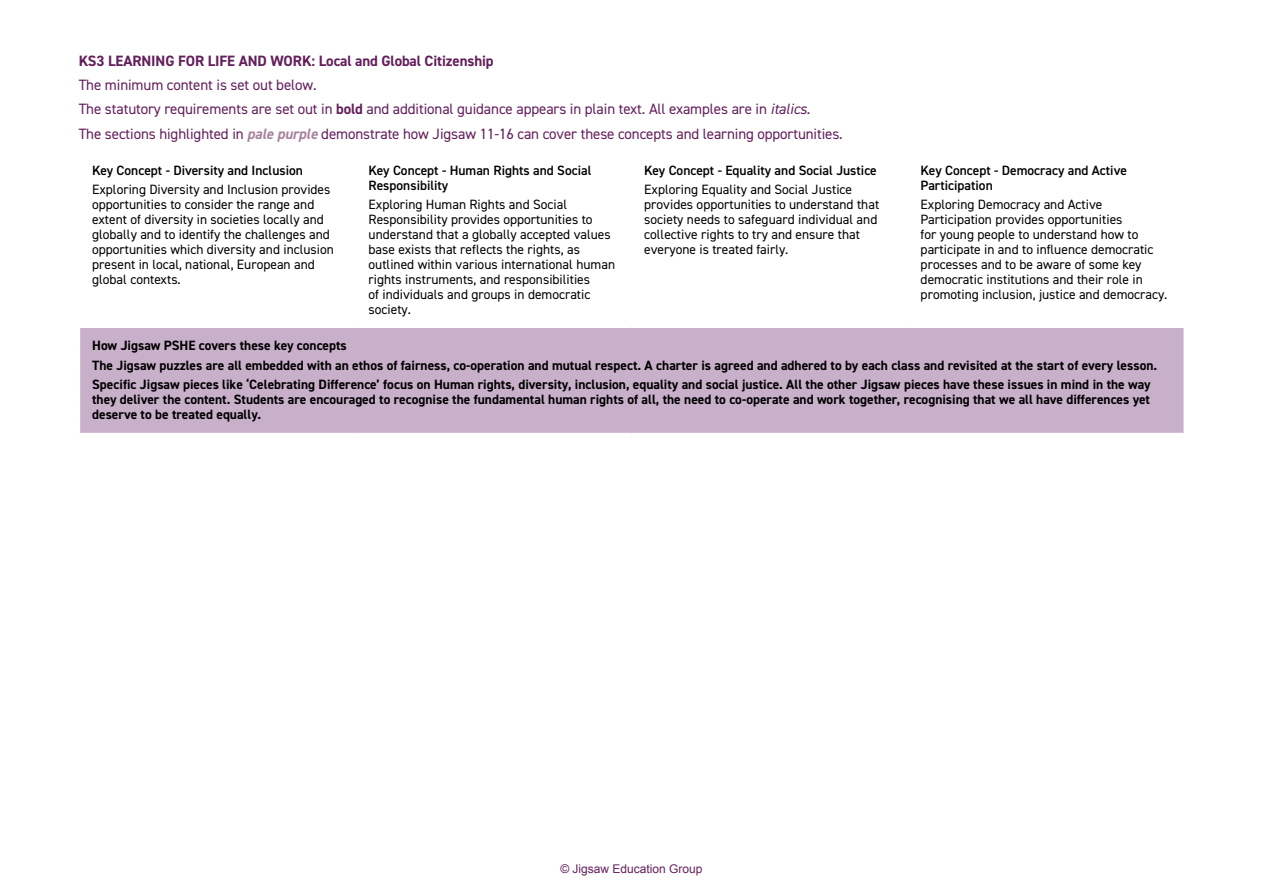
<style>
.page{position:relative;width:1263px;height:893px;background:#fff}
.page>*{position:absolute;margin:0;border:0;box-sizing:border-box;transform-origin:0 0}
.t1{font:15px/24.3px "DIN2014";letter-spacing:-.005em;color:#631f5b}
.t2{font:700 15px "DIN2014";letter-spacing:-.005em;color:#631f5b}
.t3{font:13.5px/15px "DIN2014";color:#000}
.t4{font:700 13.5px/19.2px "DIN2014";color:#000}
.t5{font:600 13.5px/15px "DIN2014";color:#000}
.t6{font:12px "Arial";color:#631f5b}
.s1{font-weight:700}
.s2{font-style:italic}
.s3{font-weight:700;font-style:italic;color:#a883a1}
</style>
<div class="page">
<div style="left:79px;top:327px;width:1105px;height:107px;background:#c9b0ca"></div>
<hr style="left:79px;top:328px;width:1px;height:105px;background:#fff">
<hr style="left:1183px;top:328px;width:2px;height:105px;background:#fff">
<hr style="left:79px;top:326px;width:277px;height:2px;background:#fff">
<hr style="left:356px;top:326px;width:275px;height:2px;background:#fff">
<hr style="left:631px;top:326px;width:277px;height:2px;background:#fff">
<hr style="left:908px;top:326px;width:277px;height:2px;background:#fff">
<hr style="left:79px;top:433px;width:277px;height:1px;background:#fff">
<hr style="left:356px;top:433px;width:275px;height:1px;background:#fff">
<hr style="left:631px;top:433px;width:277px;height:1px;background:#fff">
<hr style="left:908px;top:433px;width:277px;height:1px;background:#fff">
<p class="t2" style="left:79px;top:51px;width:416px">KS3 LEARNING FOR LIFE AND WORK: Local and Global Citizenship</p>
<p class="t1" style="left:79px;top:72px;width:766px">The minimum content is set out below.<br>The statutory requirements are set out in <span class="s1">bold</span> and additional guidance appears in plain text. All examples are in <span class="s2">italics</span>.<br>The sections highlighted in <span class="s3">pale purple</span> demonstrate how Jigsaw 11-16 can cover these concepts and learning opportunities.</p>
<p class="t5" style="left:92px;top:163px;width:212px">Key Concept - Diversity and Inclusion</p>
<p class="t3" style="left:92px;top:182px;width:243px">Exploring Diversity and Inclusion provides opportunities to consider the range and extent of diversity in societies locally and globally and to identify the challenges and opportunities which diversity and inclusion present in local, national, European and global contexts.</p>
<p class="t5" style="left:921px;top:163px;width:208px">Key Concept - Democracy and Active<br>Participation</p>
<p class="t3" style="left:921px;top:197px;width:248px">Exploring Democracy and Active Participation provides opportunities<br>for young people to understand how to participate in and to influence democratic processes and to be aware of some key democratic institutions and their role in promoting inclusion, justice and democracy.</p>
<p class="t4" style="left:92px;top:336px;width:1066px">How Jigsaw PSHE covers these key concepts<br>The Jigsaw puzzles are all embedded with an ethos of fairness, co-operation and mutual respect. A charter is agreed and adhered to by each class and revisited at the start of every lesson.<br>Specific Jigsaw pieces like ‘Celebrating Difference’ focus on Human rights, diversity, inclusion, equality and social justice. All the other Jigsaw pieces have these issues in mind in the way</p>
<p class="t4" style="left:92px;top:392px;width:1059px;line-height:15px">they deliver the content. Students are encouraged to recognise the fundamental human rights of all, the need to co-operate and work together, recognising that we all have differences yet deserve to be treated equally.</p>
<p class="t5" style="left:644px;top:163px;width:234px">Key Concept - Equality and Social Justice</p>
<p class="t3" style="left:644px;top:182px;width:236px">Exploring Equality and Social Justice provides opportunities to understand that society needs to safeguard individual and collective rights to try and ensure that everyone is treated fairly.</p>
<p class="t5" style="left:369px;top:163px;width:224px">Key Concept - Human Rights and Social<br>Responsibility</p>
<p class="t3" style="left:369px;top:197px;width:248px">Exploring Human Rights and Social Responsibility provides opportunities to understand that a globally accepted values base exists that reflects the rights, as outlined within various international human rights instruments, and responsibilities<br>of individuals and groups in democratic society.</p>
<p class="t6" style="left:560px;top:861px;width:144px">© Jigsaw Education Group</p>
</div>
